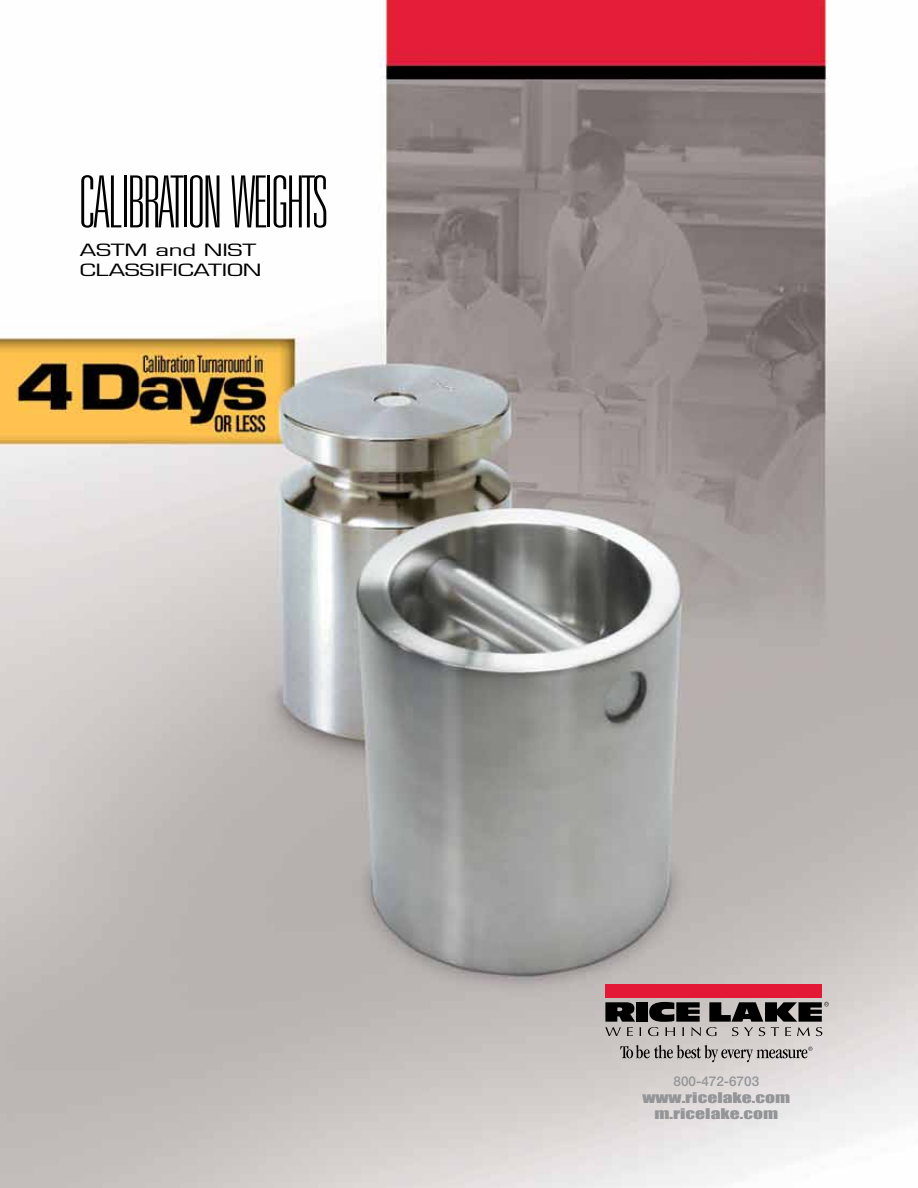
<style>
.page{position:relative;width:918px;height:1188px;background:#fff}
.page>*{position:absolute;margin:0;border:0;box-sizing:border-box;transform-origin:0 0}
.t1{font:100 ultra-condensed 72px "Univers LT Std";letter-spacing:-.025em;color:#000}
.t2{font:16.5px/19.5px "Eurostile LT Std";letter-spacing:-.01em;color:#000;scale:1.45 1}
.t3{font:13.5px/16.2px "Impact";color:#939598;text-align:center;scale:1.45 1}
.t4{font:500 13.5px "Helvetica Neue LT Std";color:#939598}
</style>
<div class="page">
<img style="left:0;top:0;width:918px;height:1188px">
<div style="left:605px;top:984px;width:217px;height:14px;background:#e31736"></div>
<div style="left:636px;top:1002px;width:12px;height:20px;background:#000"></div>
<svg style="left:605px;top:1002px;width:36px;height:34px"></svg>
<svg style="left:648px;top:1002px;width:181px;height:34px;background:#757271"></svg>
<svg style="left:620px;top:1045px;width:192px;height:17px;background:#a9a5a3"></svg>
<h1 class="t1" style="left:80px;top:165px;width:249px">CALIBRATION WEIGHTS</h1>
<p class="t2" style="left:80px;top:241px;width:127px">ASTM and NIST<br>CLASSIFICATION</p>
<p class="t4" style="left:674px;top:1073px;width:87px">800-472-6703</p>
<p class="t3" style="left:642px;top:1089px;width:104px">www.ricelake.com m.ricelake.com</p>
</div>
